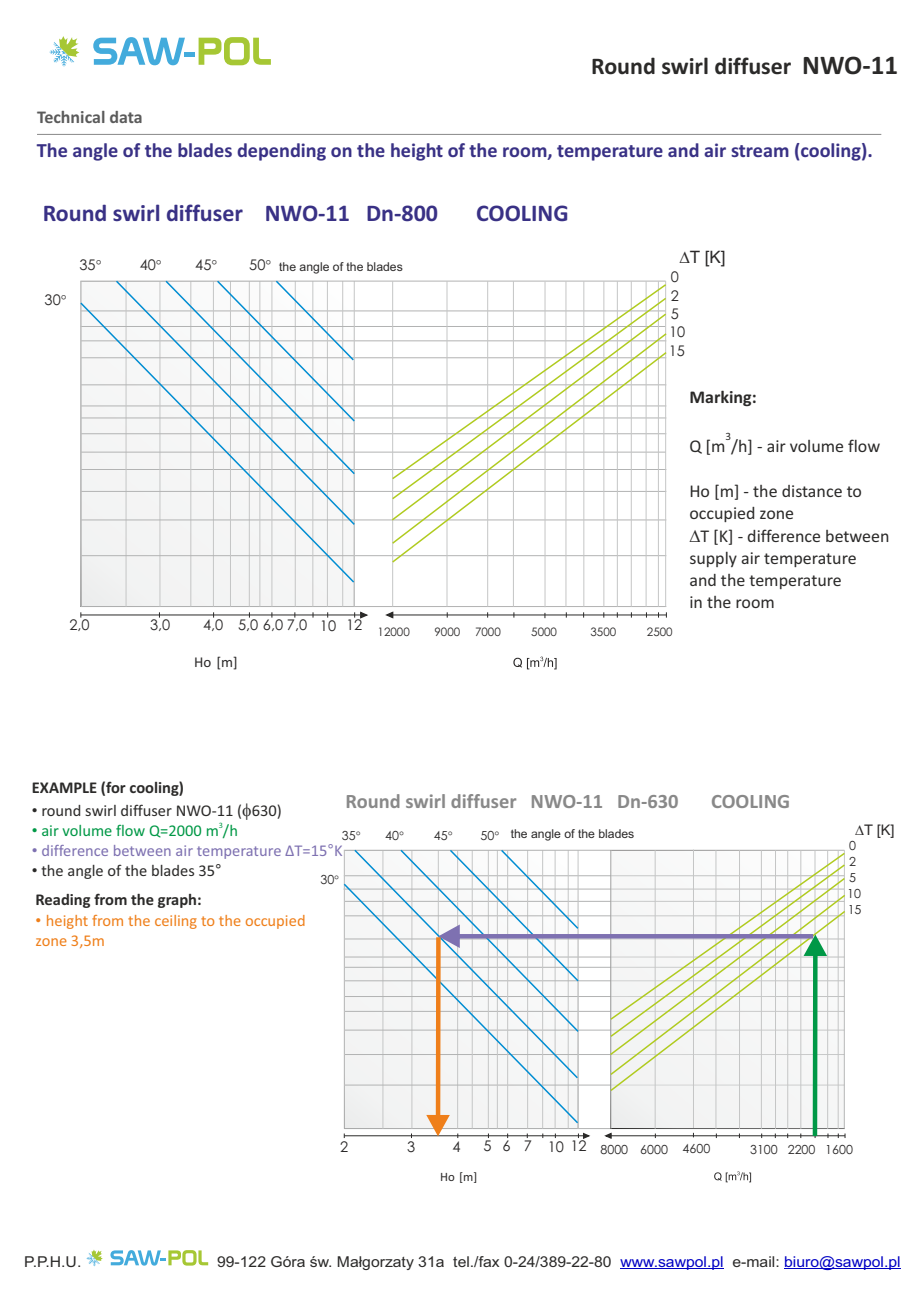
<style>
.page{position:relative;width:920px;height:1290px;background:#fff}
.page>*{position:absolute;margin:0;border:0;box-sizing:border-box;transform-origin:0 0}
.t1{font:700 24px "Calibri";color:#393185}
.t2{font:700 24px "Calibri";color:#2b2a29}
.t3{font:700 20.55px "Calibri";color:#898989}
.t4{font:700 20.25px "Calibri";color:#393185}
.t5{font:18px/21.9px "Calibri";color:#2b2a29}
.t6{font:700 18px "Calibri";color:#5b5b5b}
.t7{font:700 18px "Calibri";color:#2b2a29}
.t8{font:17.1px "Arial";color:#2b2929}
.t9{font:16.5px "Calibri";color:#2b2a29}
.t10{font:16.5px/20.1px "Calibri";color:#ef7f1a}
.t11{font:700 16.5px "Calibri";color:#2b2a29}
.t12{font:16.5px "Calibri";color:#7e71b1}
.t13{font:16.5px "Calibri";color:#009846}
.t14{font:15px "Arial";color:#2b2a29;scale:1.05 1}
.t15{font:15px "Calibri";color:#2b2929}
.t16{font:14.7px/18.5px "Century Gothic";color:#2b2929}
.t17{font:14.55px "Arial";color:#2b2929}
.t18{font:12.75px "Calibri";color:#2b2929}
.t19{font:12.45px/15.6px "Century Gothic";color:#2b2929;text-align:justify}
.t20{font:12.15px "Arial";color:#2b2929}
.t21{font:11.7px "Century Gothic";color:#2b2929}
.t22{font:11.25px "Calibri";color:#2b2a29}
.t23{font:8.25px "Calibri";color:#009846}
.s1{font-size:27px}
.s2{font-family:"Arial"}
.s3{color:#0000c4}
</style>
<div class="page">
<div style="left:184px;top:52px;width:11px;height:5px;background:#43abdc"></div>
<svg style="left:199px;top:37px;width:72px;height:28px"></svg>
<svg style="left:50px;top:36px;width:29px;height:31px"></svg>
<svg style="left:93px;top:37px;width:92px;height:28px"></svg>
<hr style="left:620px;top:1268px;width:104px;height:1px;background:#0000c4">
<hr style="left:784px;top:1268px;width:117px;height:1px;background:#0000c4">
<svg style="left:86px;top:1249px;width:17px;height:17px"></svg>
<svg style="left:110px;top:1250px;width:98px;height:15px"></svg>
<hr style="left:37px;top:134px;width:844px;height:1px;background:#898989">
<div style="left:81px;top:281px;width:273px;height:325px;background:#f3f4f4"></div>
<hr style="left:81px;top:606px;width:585px;height:1px;background:#b2b3b3">
<hr style="left:81px;top:469px;width:585px;height:1px;background:#b2b3b3">
<hr style="left:81px;top:406px;width:585px;height:1px;background:#b2b3b3">
<hr style="left:81px;top:341px;width:585px;height:1px;background:#b2b3b3">
<hr style="left:80px;top:311px;width:586px;height:1px;background:#b2b3b3">
<hr style="left:126px;top:281px;width:1px;height:326px;background:#c5c6c6">
<hr style="left:160px;top:281px;width:1px;height:325px;background:#c5c6c6">
<hr style="left:191px;top:281px;width:1px;height:325px;background:#c5c6c6">
<hr style="left:213px;top:281px;width:1px;height:325px;background:#c5c6c6">
<hr style="left:295px;top:281px;width:1px;height:325px;background:#c5c6c6">
<hr style="left:327px;top:281px;width:1px;height:325px;background:#c5c6c6">
<hr style="left:342px;top:281px;width:1px;height:325px;background:#c5c6c6">
<hr style="left:249px;top:281px;width:1px;height:325px;background:#c5c6c6">
<hr style="left:81px;top:615px;width:279px;height:1px;background:#2b2a29">
<hr style="left:81px;top:555px;width:585px;height:1px;background:#b2b3b3">
<hr style="left:81px;top:520px;width:585px;height:1px;background:#b2b3b3">
<hr style="left:81px;top:491px;width:585px;height:1px;background:#b2b3b3">
<hr style="left:81px;top:452px;width:585px;height:1px;background:#b2b3b3">
<hr style="left:81px;top:433px;width:585px;height:1px;background:#b2b3b3">
<hr style="left:81px;top:418px;width:585px;height:1px;background:#b2b3b3">
<hr style="left:81px;top:385px;width:585px;height:1px;background:#b2b3b3">
<hr style="left:80px;top:326px;width:585px;height:1px;background:#b2b3b3">
<hr style="left:81px;top:357px;width:585px;height:1px;background:#b2b3b3">
<hr style="left:230px;top:281px;width:1px;height:325px;background:#c5c6c6">
<hr style="left:260px;top:281px;width:1px;height:325px;background:#c5c6c6">
<hr style="left:272px;top:281px;width:1px;height:325px;background:#c5c6c6">
<hr style="left:313px;top:281px;width:1px;height:325px;background:#c5c6c6">
<hr style="left:354px;top:281px;width:1px;height:325px;background:#c5c6c6">
<hr style="left:80px;top:281px;width:586px;height:1px;background:#b2b3b3">
<hr style="left:81px;top:281px;width:1px;height:326px;background:#c5c6c6">
<svg style="left:354px;top:611px;width:14px;height:8px"></svg>
<svg style="left:80px;top:301px;width:276px;height:283px"></svg>
<svg style="left:114px;top:280px;width:242px;height:246px"></svg>
<svg style="left:164px;top:280px;width:192px;height:196px"></svg>
<hr style="left:392px;top:281px;width:1px;height:326px;background:#c5c6c6">
<hr style="left:447px;top:281px;width:1px;height:326px;background:#c5c6c6">
<hr style="left:513px;top:281px;width:1px;height:326px;background:#c5c6c6">
<hr style="left:545px;top:282px;width:1px;height:325px;background:#c5c6c6">
<hr style="left:584px;top:281px;width:1px;height:326px;background:#c5c6c6">
<hr style="left:604px;top:281px;width:1px;height:326px;background:#c5c6c6">
<hr style="left:617px;top:281px;width:1px;height:326px;background:#c5c6c6">
<hr style="left:631px;top:281px;width:1px;height:326px;background:#c5c6c6">
<hr style="left:646px;top:281px;width:1px;height:326px;background:#c5c6c6">
<hr style="left:658px;top:281px;width:1px;height:326px;background:#c5c6c6">
<hr style="left:665px;top:281px;width:1px;height:325px;background:#c5c6c6">
<hr style="left:566px;top:281px;width:1px;height:326px;background:#c5c6c6">
<hr style="left:487px;top:281px;width:1px;height:326px;background:#c5c6c6">
<hr style="left:393px;top:615px;width:273px;height:1px;background:#2b2a29">
<svg style="left:385px;top:611px;width:9px;height:8px"></svg>
<svg style="left:513px;top:657px;width:44px;height:12px"></svg>
<svg style="left:391px;top:545px;width:276px;height:19px"></svg>
<svg style="left:392px;top:522px;width:255px;height:23px"></svg>
<svg style="left:390px;top:340px;width:277px;height:182px"></svg>
<svg style="left:391px;top:481px;width:276px;height:20px"></svg>
<svg style="left:391px;top:283px;width:276px;height:198px"></svg>
<hr style="left:344px;top:1128px;width:501px;height:1px;background:#b2b3b3">
<hr style="left:344px;top:875px;width:500px;height:1px;background:#b2b3b3">
<hr style="left:383px;top:850px;width:1px;height:279px;background:#c5c6c6">
<hr style="left:344px;top:1135px;width:239px;height:1px;background:#2b2a29">
<hr style="left:344px;top:850px;width:500px;height:1px;background:#b2b3b3">
<hr style="left:344px;top:850px;width:1px;height:279px;background:#c5c6c6">
<svg style="left:343px;top:882px;width:56px;height:243px"></svg>
<svg style="left:353px;top:849px;width:46px;height:231px"></svg>
<svg style="left:714px;top:1171px;width:37px;height:11px"></svg>
<svg style="left:399px;top:849px;width:447px;height:290px"></svg>
<h1 class="t2" style="left:591px;top:56px;width:308px">Round swirl diffuser <span class="s1">NWO-11</span></h1>
<p class="t6" style="left:37px;top:109px;width:107px">Technical data</p>
<p class="t4" style="left:37px;top:142px;width:837px">The angle of the blades depending on the height of the room, temperature and air stream (cooling).</p>
<h1 class="t1" style="left:43px;top:203px;width:397px">Round swirl diffuser NWO-11 Dn-800</h1>
<h1 class="t1" style="left:476px;top:203px;width:94px">COOLING</h1>
<p class="t16" style="left:45px;top:292px;width:18px">30</p>
<p class="t16" style="left:79px;top:257px;width:18px">35</p>
<p class="t16" style="left:140px;top:256px;width:18px">40</p>
<p class="t16" style="left:195px;top:257px;width:18px">45</p>
<p class="t16" style="left:249px;top:257px;width:18px">50</p>
<p class="t20" style="left:279px;top:262px;width:125px">the angle of the blades</p>
<p class="t8" style="left:690px;top:251px;width:37px">T [K]</p>
<p class="t16" style="left:669px;top:269px;width:18px">0<br>2<br>5<br>10<br>15</p>
<p class="t7" style="left:689px;top:390px;width:69px">Marking:</p>
<p class="t22" style="left:725px;top:432px;width:7px">3</p>
<p class="t5" style="left:689px;top:436px;width:192px">Q [m /h] - air volume flow</p>
<p class="t5" style="left:689px;top:481px;width:174px">Ho [m] - the distance to occupied zone</p>
<p class="t5" style="left:689px;top:526px;width:202px;text-indent:11px">T [K] - difference between supply air temperature<br>and the temperature<br>in the room</p>
<p class="t16" style="left:69px;top:617px;width:22px">2,0</p>
<p class="t16" style="left:150px;top:617px;width:22px">3,0</p>
<p class="t16" style="left:203px;top:617px;width:161px">4,0 5,0 6,0 7,0 10 12</p>
<p class="t15" style="left:194px;top:656px;width:45px">Ho [m]</p>
<p class="t21" style="left:378px;top:628px;width:34px">12000</p>
<p class="t21" style="left:434px;top:628px;width:27px">9000</p>
<p class="t21" style="left:475px;top:628px;width:27px">7000</p>
<p class="t21" style="left:531px;top:627px;width:27px">5000</p>
<p class="t21" style="left:590px;top:628px;width:27px">3500</p>
<p class="t21" style="left:647px;top:627px;width:27px">2500</p>
<p class="t11" style="left:32px;top:781px;width:154px">EXAMPLE (for cooling)</p>
<p class="t9" style="left:32px;top:803px;width:251px"><span class="s2">•</span> round swirl diffuser NWO-11 ( 630)</p>
<p class="t23" style="left:219px;top:822px;width:6px">3</p>
<p class="t13" style="left:32px;top:824px;width:208px"><span class="s2">•</span> air volume flow Q=2000 m /h</p>
<p class="t12" style="left:32px;top:844px;width:312px"><span class="s2">•</span> difference between air temperature ∆T=15<span class="s2">°</span>K</p>
<p class="t9" style="left:32px;top:864px;width:192px"><span class="s2">•</span> the angle of the blades 35<span class="s2">°</span></p>
<p class="t3" style="left:346px;top:793px;width:335px">Round swirl diffuser NWO-11 Dn-630</p>
<p class="t3" style="left:711px;top:793px;width:81px">COOLING</p>
<p class="t20" style="left:511px;top:829px;width:125px">the angle of the blades</p>
<p class="t19" style="left:342px;top:828px;width:15px">35</p>
<p class="t19" style="left:385px;top:828px;width:15px">40</p>
<p class="t19" style="left:434px;top:828px;width:15px">45</p>
<p class="t19" style="left:480px;top:828px;width:15px">50</p>
<p class="t19" style="left:320px;top:872px;width:15px">30</p>
<p class="t11" style="left:36px;top:893px;width:168px">Reading from the graph:</p>
<p class="t10" style="left:36px;top:911px;width:272px"><span class="s2">•</span> height from the ceiling to the occupied zone 3,5m</p>
<p class="t17" style="left:864px;top:825px;width:32px">T [K]</p>
<p class="t19" style="left:849px;top:839px;width:8px">0<br>2<br>5</p>
<p class="t19" style="left:847px;top:887px;width:16px">10<br>15</p>
<p class="t16" style="left:340px;top:1139px;width:10px">2</p>
<p class="t16" style="left:407px;top:1138px;width:10px">3</p>
<p class="t16" style="left:452px;top:1138px;width:10px">4</p>
<p class="t16" style="left:484px;top:1138px;width:104px">5 6 7 1012</p>
<p class="t18" style="left:440px;top:1172px;width:39px">Ho [m]</p>
<p class="t19" style="left:600px;top:1143px;width:111px">8000 6000 4600</p>
<p class="t19" style="left:750px;top:1142px;width:104px">3100 2200 1600</p>
<p class="t14" style="left:24px;top:1255px;width:56px">P.P.H.U.</p>
<p class="t14" style="left:217px;top:1255px;width:653px">99-122 Góra św. Małgorzaty 31a tel./fax 0-24/389-22-80 <span class="s3">www.sawpol.pl</span> e-mail: <span class="s3">biuro@sawpol.pl</span></p>
</div>
